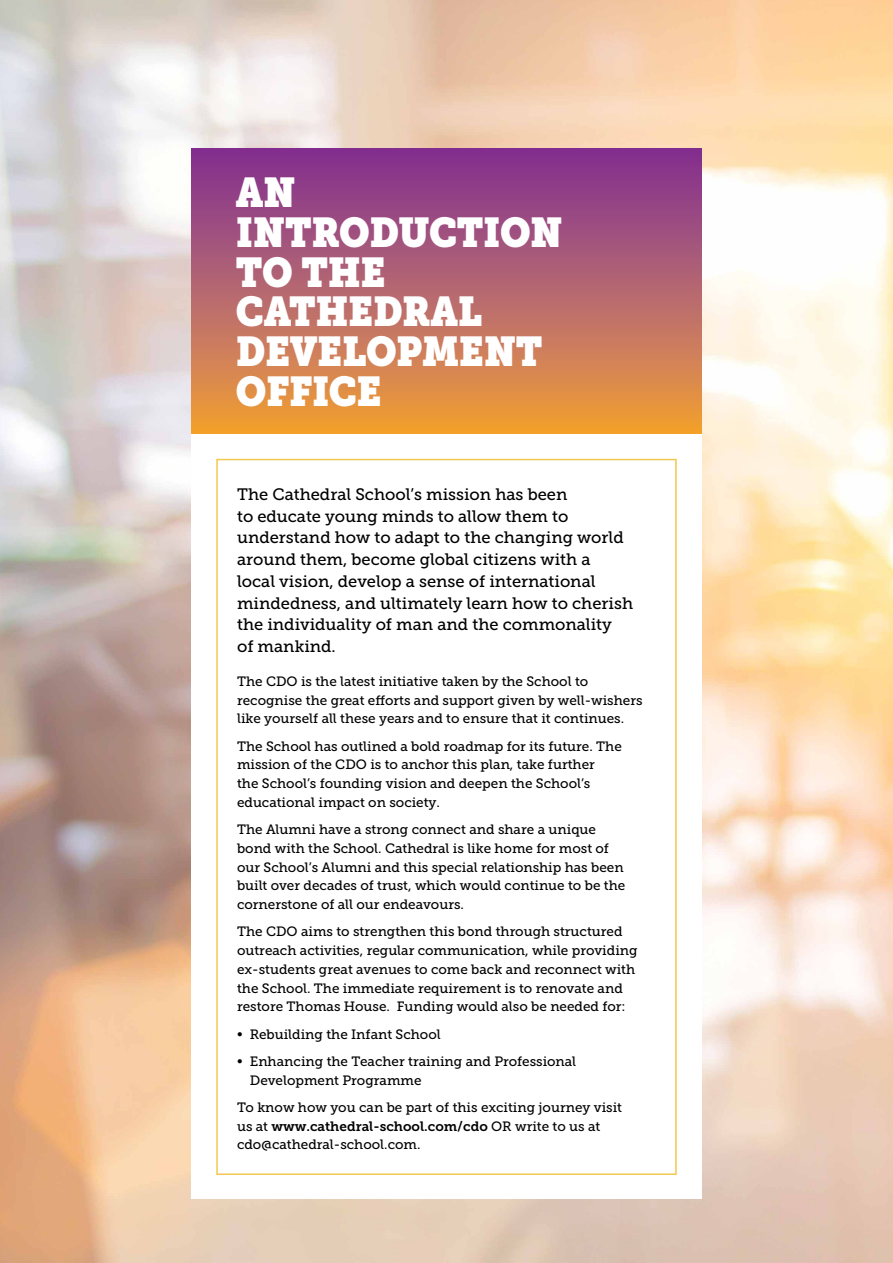
<style>
.page{position:relative;width:893px;height:1263px;background:#fff}
.page>*{position:absolute;margin:0;border:0;box-sizing:border-box;transform-origin:0 0}
.t1{font:41.25px/39.8px "Museo Slab";letter-spacing:-.01em;color:#fff;scale:.91 1}
.t2{font:16.5px/21.8px "Museo Slab 500";color:#000}
.t3{font:13.5px/18.8px "Museo Slab 500";color:#000}
.t4{font:13.5px "Museo Slab 700";color:#000}
.s1{font-family:"Museo Slab 500"}
</style>
<div class="page">
<img style="left:0;top:0;width:893px;height:1263px">
<div style="left:191px;top:148px;width:511px;height:1051px;background:#fff"></div>
<svg style="left:191px;top:148px;width:511px;height:286px;background:#b76769"></svg>
<div style="left:216px;top:459px;width:461px;height:716px;border:2px solid #f3c851"></div>
<h1 class="t1" style="left:236px;top:173px;width:361px">AN<br>INTRODUCTION<br>TO THE<br>CATHEDRAL<br>DEVELOPMENT<br>OFFICE</h1>
<p class="t2" style="left:237px;top:483px;width:398px">The Cathedral School’s mission has been<br>to educate young minds to allow them to understand how to adapt to the changing world around them, become global citizens with a<br>local vision, develop a sense of international mindedness, and ultimately learn how to cherish the individuality of man and the commonality<br>of mankind.</p>
<p class="t3" style="left:237px;top:672px;width:407px">The CDO is the latest initiative taken by the School to recognise the great efforts and support given by well-wishers like yourself all these years and to ensure that it continues.</p>
<p class="t3" style="left:237px;top:737px;width:386px">The School has outlined a bold roadmap for its future. The mission of the CDO is to anchor this plan, take further<br>the School’s founding vision and deepen the School’s educational impact on society.</p>
<p class="t3" style="left:237px;top:820px;width:390px">The Alumni have a strong connect and share a unique bond with the School. Cathedral is like home for most of our School’s Alumni and this special relationship has been built over decades of trust, which would continue to be the cornerstone of all our endeavours.</p>
<p class="t3" style="left:237px;top:922px;width:402px">The CDO aims to strengthen this bond through structured outreach activities, regular communication, while providing ex-students great avenues to come back and reconnect with the School. The immediate requirement is to renovate and restore Thomas House. Funding would also be needed for:</p>
<p class="t3" style="left:237px;top:1025px;width:205px">• Rebuilding the Infant School</p>
<p class="t3" style="left:250px;top:1052px;width:328px;text-indent:-13px">• Enhancing the Teacher training and Professional<br>Development Programme</p>
<p class="t3" style="left:237px;top:1098px;width:386px">To know how you can be part of this exciting journey visit</p>
<p class="t4" style="left:237px;top:1118px;width:365px"><span class="s1">us at</span> www.cathedral-school.com/cdo <span class="s1">OR write to us at</span></p>
<p class="t3" style="left:237px;top:1135px;width:185px">cdo@cathedral-school.com.</p>
</div>
